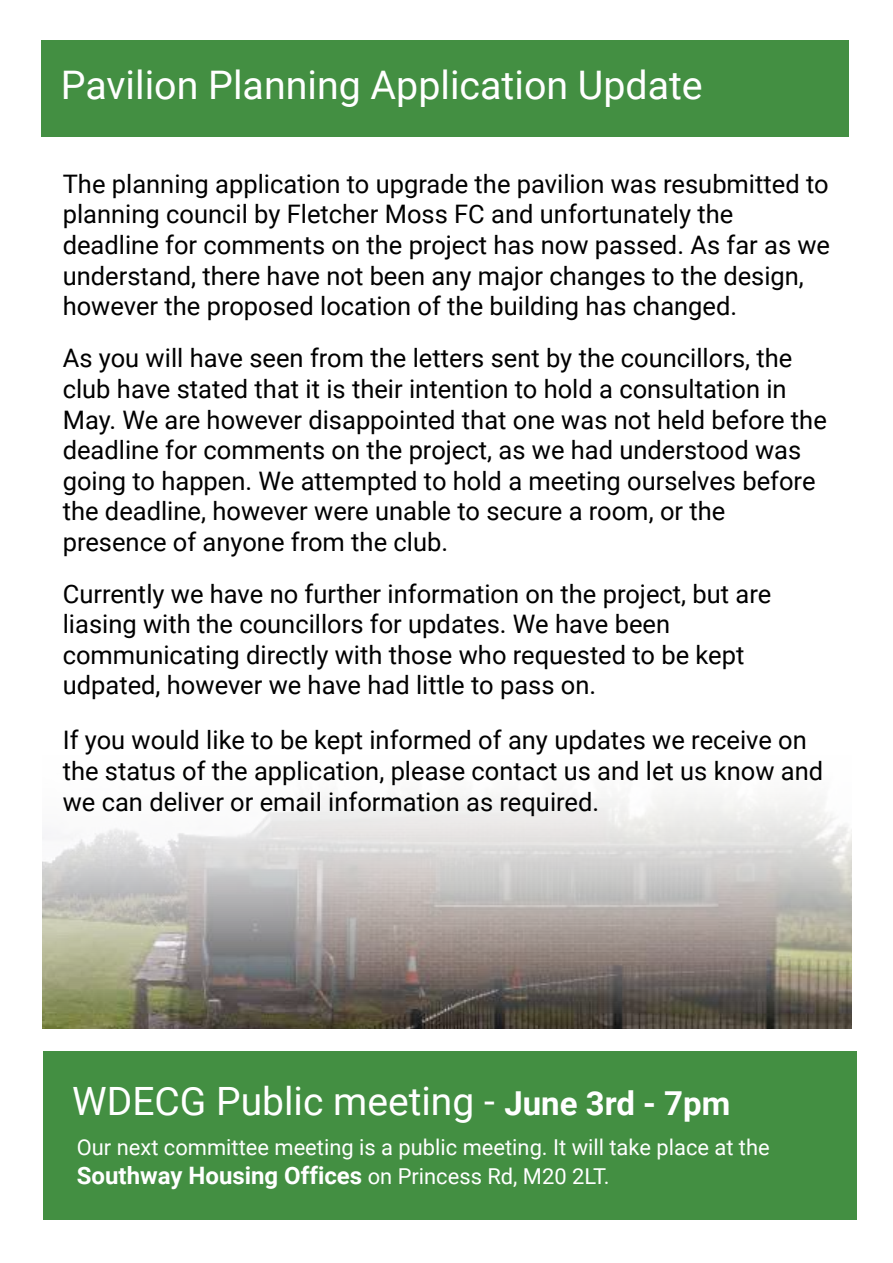
<style>
.page{position:relative;width:893px;height:1263px;background:#fff}
.page>*{position:absolute;margin:0;border:0;box-sizing:border-box;transform-origin:0 0}
.t1{font:39.3px "Roboto";color:#fff}
.t2{font:39px "Roboto";color:#fff}
.t3{font:25.5px/30.6px "Roboto";color:#000}
.t4{font:700 24px "Roboto";color:#fff}
.t5{font:21.9px "Roboto";color:#fff}
.s1{font-weight:700;font-size:33px}
.s2{font-weight:400;font-size:21.9px}
</style>
<div class="page">
<svg style="left:42px;top:794px;width:810px;height:234px;background:#afaba6"></svg>
<div style="left:41px;top:41px;width:808px;height:96px;background:#438f42"></div>
<div style="left:43px;top:1051px;width:813px;height:169px;background:#438f42"></div>
<h1 class="t1" style="left:61px;top:57px;width:643px">Pavilion Planning Application Update</h1>
<p class="t3" style="left:63px;top:168px;width:769px">The planning application to upgrade the pavilion was resubmitted to planning council by Fletcher Moss FC and unfortunately the deadline for comments on the project has now passed. As far as we understand, there have not been any major changes to the design, however the proposed location of the building has changed.</p>
<p class="t3" style="left:63px;top:342px;width:766px">As you will have seen from the letters sent by the councillors, the club have stated that it is their intention to hold a consultation in May. We are however disappointed that one was not held before the deadline for comments on the project, as we had understood was going to happen. We attempted to hold a meeting ourselves before the deadline, however were unable to secure a room, or the presence of anyone from the club.</p>
<p class="t3" style="left:63px;top:577px;width:710px">Currently we have no further information on the project, but are liasing with the councillors for updates. We have been communicating directly with those who requested to be kept udpated, however we have had little to pass on.</p>
<p class="t3" style="left:63px;top:724px;width:762px">If you would like to be kept informed of any updates we receive on the status of the application, please contact us and let us know and we can deliver or email information as required.</p>
<h2 class="t2" style="left:72px;top:1074px;width:660px">WDECG Public meeting - <span class="s1">June 3rd - 7pm</span></h2>
<p class="t5" style="left:77px;top:1132px;width:694px">Our next committee meeting is a public meeting. It will take place at the</p>
<p class="t4" style="left:77px;top:1158px;width:534px">Southway Housing Offices <span class="s2">on Princess Rd, M20 2LT.</span></p>
</div>
